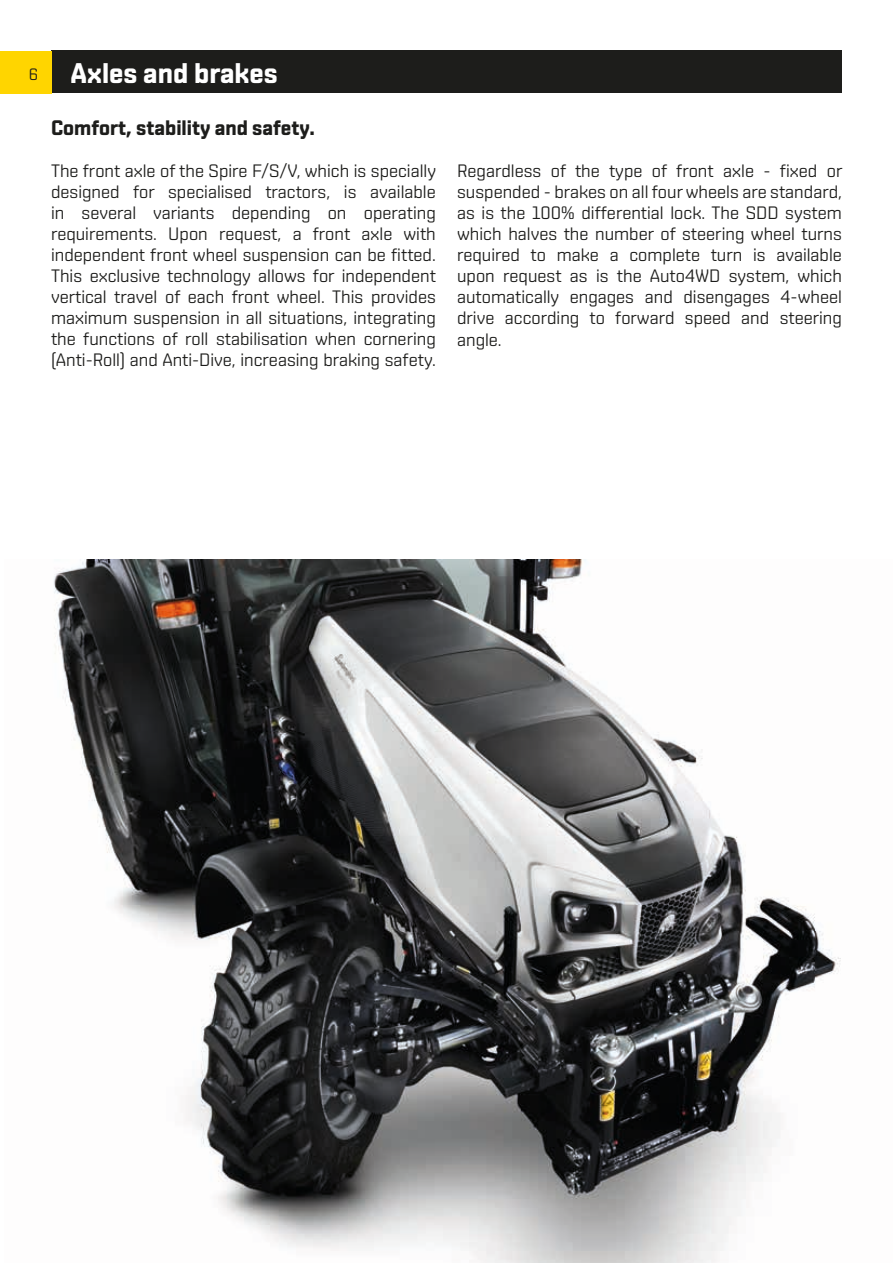
<style>
.page{position:relative;width:893px;height:1263px;background:#fff}
.page>*{position:absolute;margin:0;border:0;box-sizing:border-box;transform-origin:0 0}
.t1{font:700 28.5px "Shentox W04";color:#fff}
.t2{font:700 21px "Shentox W04";color:#1d1d1b}
.t3{font:18px/21px "Shentox W04";color:#1d1d1b;text-align:justify}
.s1{font-weight:400;font-size:16.5px;color:#1d1d1b}
</style>
<div class="page">
<div style="left:51px;top:50px;width:791px;height:43px;background:#1d1d1b"></div>
<div style="left:0;top:51px;width:51px;height:43px;background:#ffd500"></div>
<img style="left:54px;top:559px;width:787px;height:704px">
<h1 class="t1" style="left:29px;top:56px;width:250px"><span class="s1">6</span> Axles and brakes</h1>
<p class="t2" style="left:51px;top:115px;width:265px">Comfort, stability and safety.</p>
<p class="t3" style="left:51px;top:159px;width:387px">The front axle of the Spire F/S/V, which is specially designed for specialised tractors, is available in several variants depending on operating requirements. Upon request, a front axle with independent front wheel suspension can be fitted.<br>This exclusive technology allows for independent vertical travel of each front wheel. This provides maximum suspension in all situations, integrating the functions of roll stabilisation when cornering (Anti-Roll) and Anti-Dive, increasing braking safety.</p>
<p class="t3" style="left:457px;top:160px;width:387px">Regardless of the type of front axle - fixed or suspended - brakes on all four wheels are standard, as is the 100% differential lock. The SDD system which halves the number of steering wheel turns required to make a complete turn is available upon request as is the Auto4WD system, which automatically engages and disengages 4-wheel drive according to forward speed and steering angle.</p>
</div>
